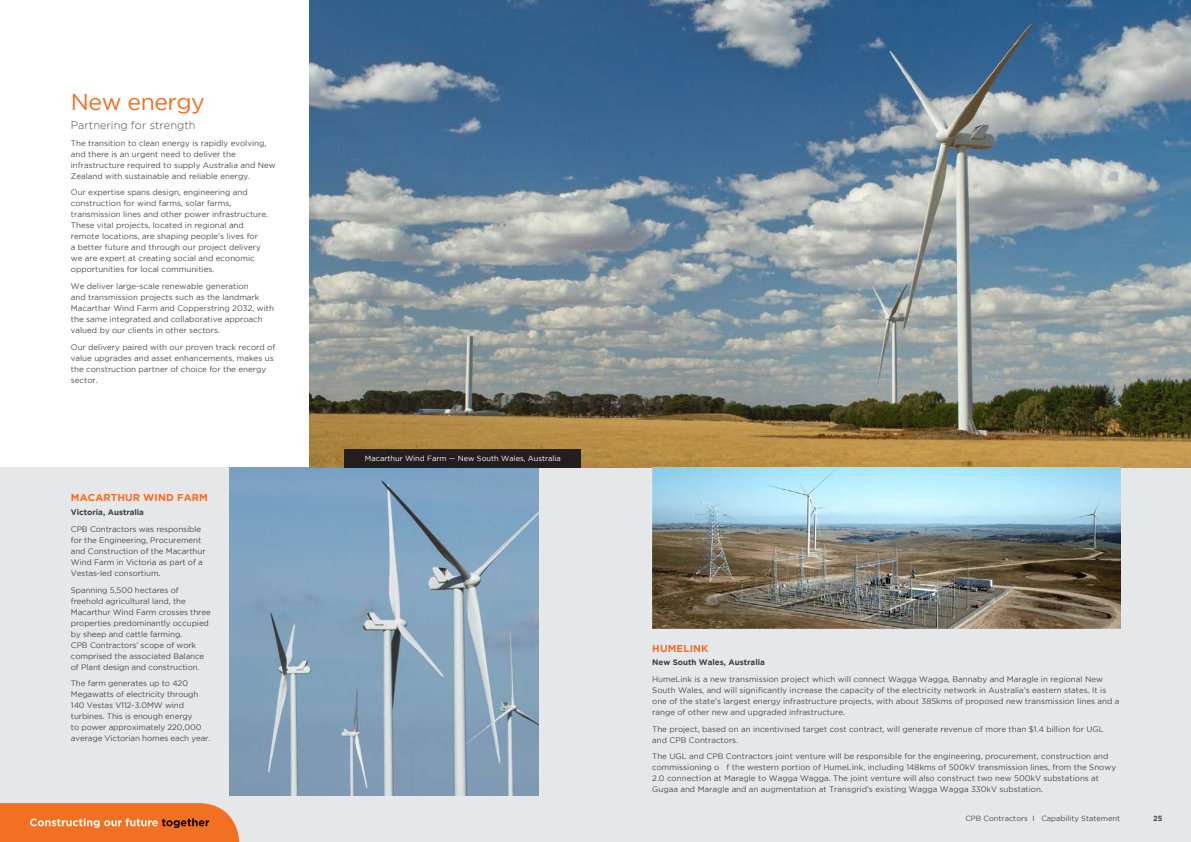
<style>
.page{position:relative;width:1191px;height:842px;background:#fff}
.page>*{position:absolute;margin:0;border:0;box-sizing:border-box;transform-origin:0 0}
.Heading_1_-_23_pt{font:23px "Gotham";letter-spacing:-.02em;color:#f36e21}
.Introductory_paragraph_-_11pt{font:300 11px "Gotham";color:#4b4c4d}
.Heading_2_-_10pt_caps{font:700 10px "Gotham";letter-spacing:.015em;color:#f36e21}
.Body_copy_-_8pt{font:8px/11px "Gotham";color:#4b4c4d}
.Body_copy_-_8pt-2{font:700 8px "Gotham";color:#3e3e3f}
.Photo_caption_project_name{font:7.5px "Gotham";color:#fff}
.t1{font:7.5px "Gotham";color:#4b4c4d}
.t2{font:700 7.5px "Gotham";color:#4b4c4d}
</style>
<div class="page">
<div style="left:0;top:468px;width:1191px;height:374px;background:#e6e7e9"></div>
<img style="left:230px;top:468px;width:309px;height:327px">
<img style="left:309px;top:0;width:882px;height:468px">
<img style="left:652px;top:468px;width:468px;height:161px">
<svg style="left:0;top:803px;width:239px;height:38px"></svg>
<hr style="left:0;top:841px;width:239px;height:1px;background:#f27021">
<div style="left:344px;top:450px;width:237px;height:18px;background:#231f20"></div>
<p class="Heading_1_-_23_pt" style="left:71px;top:89px;width:135px">New energy</p>
<p class="Introductory_paragraph_-_11pt" style="left:71px;top:119px;width:126px">Partnering for strength</p>
<p class="Body_copy_-_8pt" style="left:71px;top:137px;width:206px">The transition to clean energy is rapidly evolving, and there is an urgent need to deliver the infrastructure required to supply Australia and New Zealand with sustainable and reliable energy.</p>
<p class="Body_copy_-_8pt" style="left:71px;top:187px;width:199px">Our expertise spans design, engineering and construction for wind farms, solar farms, transmission lines and other power infrastructure.<br>These vital projects, located in regional and remote locations, are shaping people’s lives for<br>a better future and through our project delivery we are expert at creating social and economic opportunities for local communities.</p>
<p class="Body_copy_-_8pt" style="left:71px;top:281px;width:205px">We deliver large-scale renewable generation<br>and transmission projects such as the landmark Macarthar Wind Farm and Copperstring 2032, with the same integrated and collaborative approach valued by our clients in other sectors.</p>
<p class="Body_copy_-_8pt" style="left:71px;top:341px;width:206px">Our delivery paired with our proven track record of value upgrades and asset enhancements, makes us the construction partner of choice for the energy sector.</p>
<p class="Heading_2_-_10pt_caps" style="left:71px;top:492px;width:138px">MACARTHUR WIND FARM</p>
<p class="Body_copy_-_8pt-2" style="left:71px;top:508px;width:75px">Victoria, Australia</p>
<p class="Body_copy_-_8pt" style="left:71px;top:523px;width:136px">CPB Contractors was responsible for the Engineering, Procurement and Construction of the Macarthur<br>Wind Farm in Victoria as part of a<br>Vestas-led consortium.</p>
<p class="Body_copy_-_8pt" style="left:71px;top:584px;width:141px">Spanning 5,500 hectares of freehold agricultural land, the<br>Macarthur Wind Farm crosses three properties predominantly occupied by sheep and cattle farming.<br>CPB Contractors’ scope of work comprised the associated Balance of Plant design and construction.</p>
<p class="Body_copy_-_8pt" style="left:71px;top:678px;width:141px">The farm generates up to 420<br>Megawatts of electricity through<br>140 Vestas V112-3.0MW wind turbines. This is enough energy<br>to power approximately 220,000 average Victorian homes each year.</p>
<p class="Photo_caption_project_name" style="left:365px;top:454px;width:197px">Macarthur Wind Farm — New South Wales, Australia</p>
<p class="Heading_2_-_10pt_caps" style="left:652px;top:642px;width:58px">HUMELINK</p>
<p class="Body_copy_-_8pt-2" style="left:652px;top:658px;width:114px">New South Wales, Australia</p>
<p class="Body_copy_-_8pt" style="left:652px;top:674px;width:469px">HumeLink is a new transmission project which will connect Wagga Wagga, Bannaby and Maragle in regional New South Wales, and will significantly increase the capacity of the electricity network in Australia’s eastern states. It is one of the state’s largest energy infrastructure projects, with about 385kms of proposed new transmission lines and a range of other new and upgraded infrastructure.</p>
<p class="Body_copy_-_8pt" style="left:652px;top:723px;width:453px">The project, based on an incentivised target cost contract, will generate revenue of more than $1.4 billion for UGL and CPB Contractors.</p>
<p class="Body_copy_-_8pt" style="left:652px;top:751px;width:465px">The UGL and CPB Contractors joint venture will be responsible for the engineering, procurement, construction and commissioning o f the western portion of HumeLink, including 148kms of 500kV transmission lines, from the Snowy 2.0 connection at Maragle to Wagga Wagga. The joint venture will also construct two new 500kV substations at Gugaa and Maragle and an augmentation at Transgrid’s existing Wagga Wagga 330kV substation.</p>
<p class="t1" style="left:965px;top:814px;width:156px">CPB Contractors I Capability Statement</p>
<p class="t2" style="left:1153px;top:813px;width:11px">25</p>
</div>
